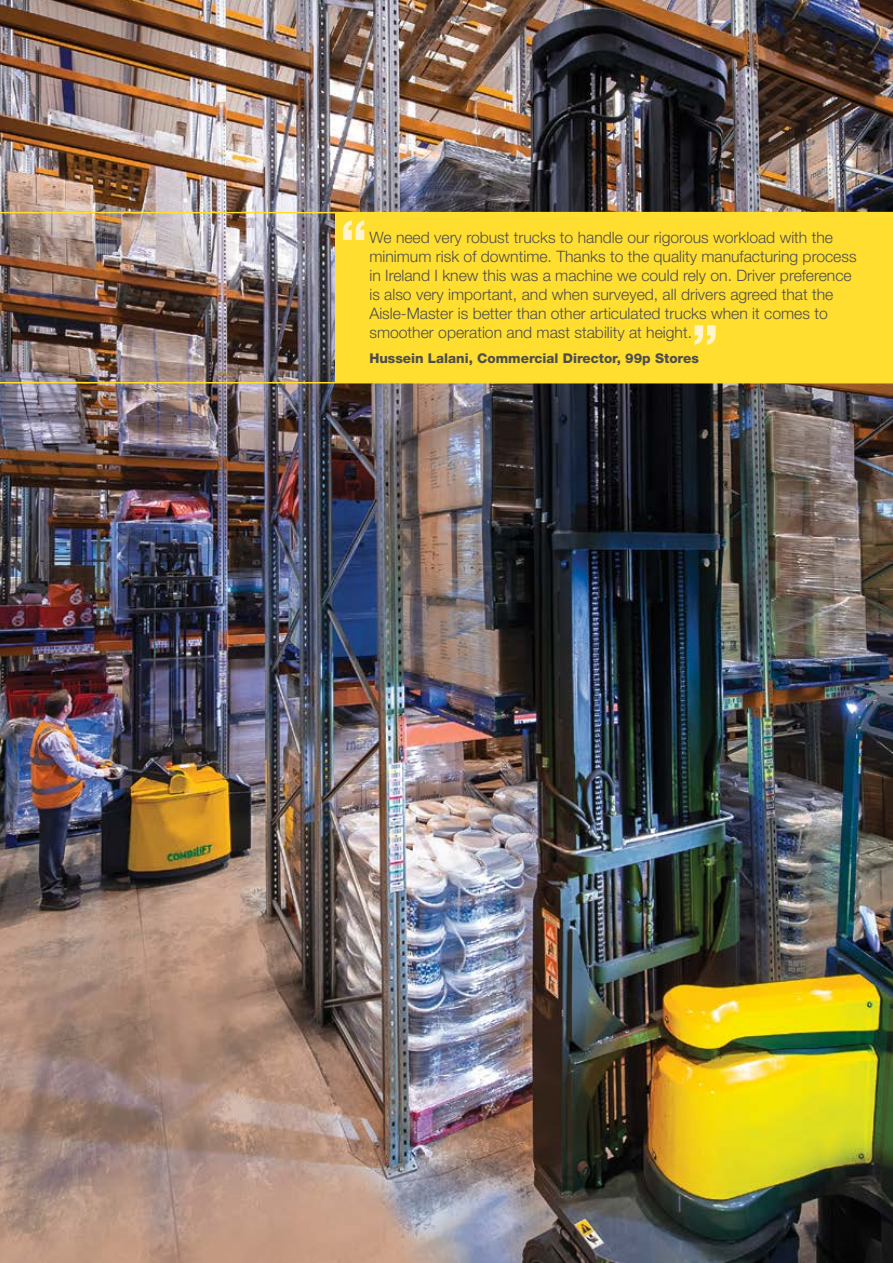
<style>
.page{position:relative;width:893px;height:1263px;background:#fff}
.page>*{position:absolute;margin:0;border:0;box-sizing:border-box;transform-origin:0 0}
.t1{font:800 54px "Helvetica Neue LT Std";color:#fff4cd}
.t2{font:300 15.75px/18.9px "Helvetica Neue LT Std";color:#4d4d4f}
.t3{font:800 13.5px "Helvetica Neue LT Std";color:#4d4d4f}
</style>
<div class="page">
<img style="left:0;top:0;width:893px;height:1263px">
<hr style="left:0;top:212px;width:893px;height:1px;background:#ffde2f">
<hr style="left:0;top:382px;width:893px;height:1px;background:#ffde2f">
<div style="left:336px;top:213px;width:557px;height:170px;background:#ffde2f"></div>
<h1 class="t1" style="left:340px;top:208px;width:28px">“</h1>
<p class="t2" style="left:369px;top:228px;width:489px">We need very robust trucks to handle our rigorous workload with the minimum risk of downtime. Thanks to the quality manufacturing process in Ireland I knew this was a machine we could rely on. Driver preference is also very important, and when surveyed, all drivers agreed that the Aisle-Master is better than other articulated trucks when it comes to smoother operation and mast stability at height.</p>
<p class="t3" style="left:369px;top:350px;width:331px">Hussein Lalani, Commercial Director, 99p Stores</p>
<h1 class="t1" style="left:692px;top:312px;width:28px">”</h1>
</div>
